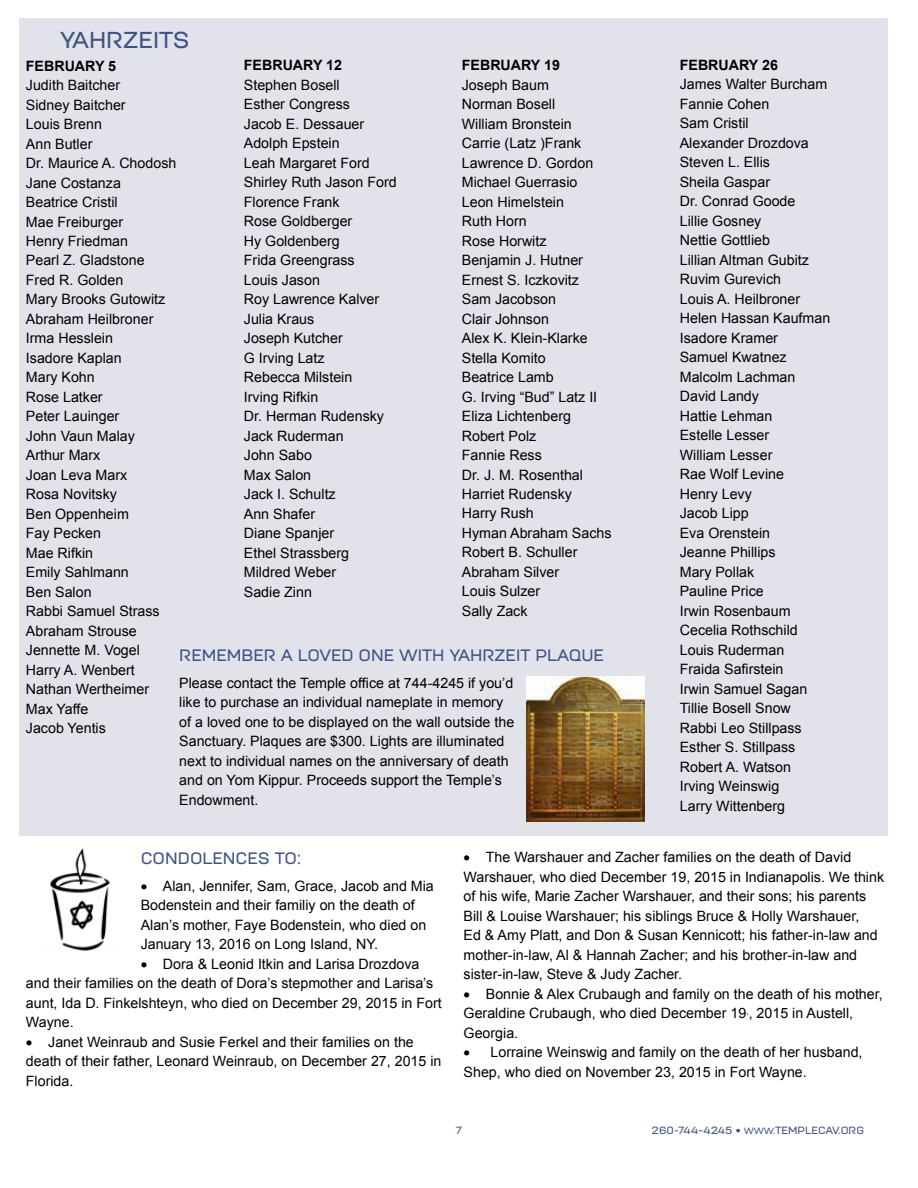
<style>
.page{position:relative;width:918px;height:1188px;background:#fff}
.page>*{position:absolute;margin:0;border:0;box-sizing:border-box;transform-origin:0 0}
.t1{font:500 23.1px "Moderna Unicase";color:#3c5586}
.t2{font:500 16.5px "Moderna Unicase";color:#3c5586}
.t3{font:14.25px/19.5px "Arial";color:#000}
.t4{font:700 14.25px "Arial";color:#000}
.t5{font:500 10.5px "Moderna Unicase";color:#3c5586}
.s1{font-size:9px}
</style>
<div class="page">
<div style="left:19px;top:18px;width:869px;height:818px;background:#e2e2ea"></div>
<img style="left:526px;top:677px;width:118px;height:144px">
<img style="left:49px;top:848px;width:61px;height:103px">
<h1 class="t1" style="left:60px;top:22px;width:131px">YAHRZEITS</h1>
<p class="t4" style="left:26px;top:56px;width:92px">FEBRUARY 5</p>
<p class="t3" style="left:26px;top:75px;width:152px">Judith Baitcher<br>Sidney Baitcher<br>Louis Brenn<br>Ann Butler<br>Dr. Maurice A. Chodosh<br>Jane Costanza<br>Beatrice Cristil<br>Mae Freiburger<br>Henry Friedman<br>Pearl Z. Gladstone<br>Fred R. Golden<br>Mary Brooks Gutowitz<br>Abraham Heilbroner<br>Irma Hesslein<br>Isadore Kaplan<br>Mary Kohn<br>Rose Latker<br>Peter Lauinger<br>John Vaun Malay<br>Arthur Marx<br>Joan Leva Marx<br>Rosa Novitsky<br>Ben Oppenheim<br>Fay Pecken<br>Mae Rifkin<br>Emily Sahlmann<br>Ben Salon<br>Rabbi Samuel Strass<br>Abraham Strouse<br>Jennette M. Vogel<br>Harry A. Wenbert<br>Nathan Wertheimer<br>Max Yaffe<br>Jacob Yentis</p>
<p class="t4" style="left:462px;top:56px;width:100px">FEBRUARY 19</p>
<p class="t3" style="left:462px;top:75px;width:151px">Joseph Baum<br>Norman Bosell<br>William Bronstein<br>Carrie (Latz )Frank<br>Lawrence D. Gordon<br>Michael Guerrasio<br>Leon Himelstein<br>Ruth Horn<br>Rose Horwitz<br>Benjamin J. Hutner<br>Ernest S. Iczkovitz<br>Sam Jacobson<br>Clair Johnson<br>Alex K. Klein-Klarke<br>Stella Komito<br>Beatrice Lamb<br>G. Irving “Bud” Latz II<br>Eliza Lichtenberg<br>Robert Polz<br>Fannie Ress<br>Dr. J. M. Rosenthal<br>Harriet Rudensky<br>Harry Rush<br>Hyman Abraham Sachs<br>Robert B. Schuller<br>Abraham Silver<br>Louis Sulzer<br>Sally Zack</p>
<p class="t4" style="left:244px;top:56px;width:100px">FEBRUARY 12</p>
<p class="t3" style="left:244px;top:75px;width:154px">Stephen Bosell<br>Esther Congress<br>Jacob E. Dessauer<br>Adolph Epstein<br>Leah Margaret Ford<br>Shirley Ruth Jason Ford<br>Florence Frank<br>Rose Goldberger<br>Hy Goldenberg<br>Frida Greengrass<br>Louis Jason<br>Roy Lawrence Kalver<br>Julia Kraus<br>Joseph Kutcher<br>G Irving Latz<br>Rebecca Milstein<br>Irving Rifkin<br>Dr. Herman Rudensky<br>Jack Ruderman<br>John Sabo<br>Max Salon<br>Jack I. Schultz<br>Ann Shafer<br>Diane Spanjer<br>Ethel Strassberg<br>Mildred Weber<br>Sadie Zinn</p>
<p class="t2" style="left:179px;top:643px;width:426px">REMEMBER A LOVED ONE WITH YAHRZEIT PLAQUE</p>
<p class="t3" style="left:179px;top:673px;width:337px">Please contact the Temple office at 744-4245 if you’d like to purchase an individual nameplate in memory of a loved one to be displayed on the wall outside the Sanctuary. Plaques are $300. Lights are illuminated next to individual names on the anniversary of death and on Yom Kippur. Proceeds support the Temple’s Endowment.</p>
<p class="t4" style="left:680px;top:55px;width:100px">FEBRUARY 26</p>
<p class="t3" style="left:680px;top:75px;width:152px">James Walter Burcham<br>Fannie Cohen<br>Sam Cristil<br>Alexander Drozdova<br>Steven L. Ellis<br>Sheila Gaspar<br>Dr. Conrad Goode<br>Lillie Gosney<br>Nettie Gottlieb<br>Lillian Altman Gubitz<br>Ruvim Gurevich<br>Louis A. Heilbroner<br>Helen Hassan Kaufman<br>Isadore Kramer<br>Samuel Kwatnez<br>Malcolm Lachman<br>David Landy<br>Hattie Lehman<br>Estelle Lesser<br>William Lesser<br>Rae Wolf Levine<br>Henry Levy<br>Jacob Lipp<br>Eva Orenstein<br>Jeanne Phillips<br>Mary Pollak<br>Pauline Price<br>Irwin Rosenbaum<br>Cecelia Rothschild<br>Louis Ruderman<br>Fraida Safirstein<br>Irwin Samuel Sagan<br>Tillie Bosell Snow<br>Rabbi Leo Stillpass<br>Esther S. Stillpass<br>Robert A. Watson<br>Irving Weinswig<br>Larry Wittenberg</p>
<p class="t2" style="left:141px;top:846px;width:162px">CONDOLENCES TO:</p>
<p class="t3" style="left:141px;top:876px;width:295px">• Alan, Jennifer, Sam, Grace, Jacob and Mia Bodenstein and their familiy on the death of Alan’s mother, Faye Bodenstein, who died on January 13, 2016 on Long Island, NY.</p>
<p class="t3" style="left:26px;top:954px;width:417px;text-indent:115px">• Dora &amp; Leonid Itkin and Larisa Drozdova and their families on the death of Dora’s stepmother and Larisa’s aunt, Ida D. Finkelshteyn, who died on December 29, 2015 in Fort Wayne.</p>
<p class="t3" style="left:26px;top:1032px;width:417px">• Janet Weinraub and Susie Ferkel and their families on the death of their father, Leonard Weinraub, on December 27, 2015 in<br>Florida.</p>
<p class="t3" style="left:464px;top:848px;width:422px">• The Warshauer and Zacher families on the death of David Warshauer, who died December 19, 2015 in Indianapolis. We think of his wife, Marie Zacher Warshauer, and their sons; his parents Bill &amp; Louise Warshauer; his siblings Bruce &amp; Holly Warshauer,<br>Ed &amp; Amy Platt, and Don &amp; Susan Kennicott; his father-in-law and mother-in-law, Al &amp; Hannah Zacher; and his brother-in-law and sister-in-law, Steve &amp; Judy Zacher.</p>
<p class="t3" style="left:464px;top:984px;width:421px">• Bonnie &amp; Alex Crubaugh and family on the death of his mother,<br>Geraldine Crubaugh, who died December 19<sup>,</sup>, 2015 in Austell,<br>Georgia.</p>
<p class="t3" style="left:464px;top:1043px;width:401px">• Lorraine Weinswig and family on the death of her husband,<br>Shep, who died on November 23, 2015 in Fort Wayne.</p>
<p class="t5" style="left:456px;top:1122px;width:8px">7</p>
<p class="t5" style="left:652px;top:1122px;width:214px">260-744-4245 • <span class="s1">WWW.</span>TEMPLECAV.ORG</p>
</div>
